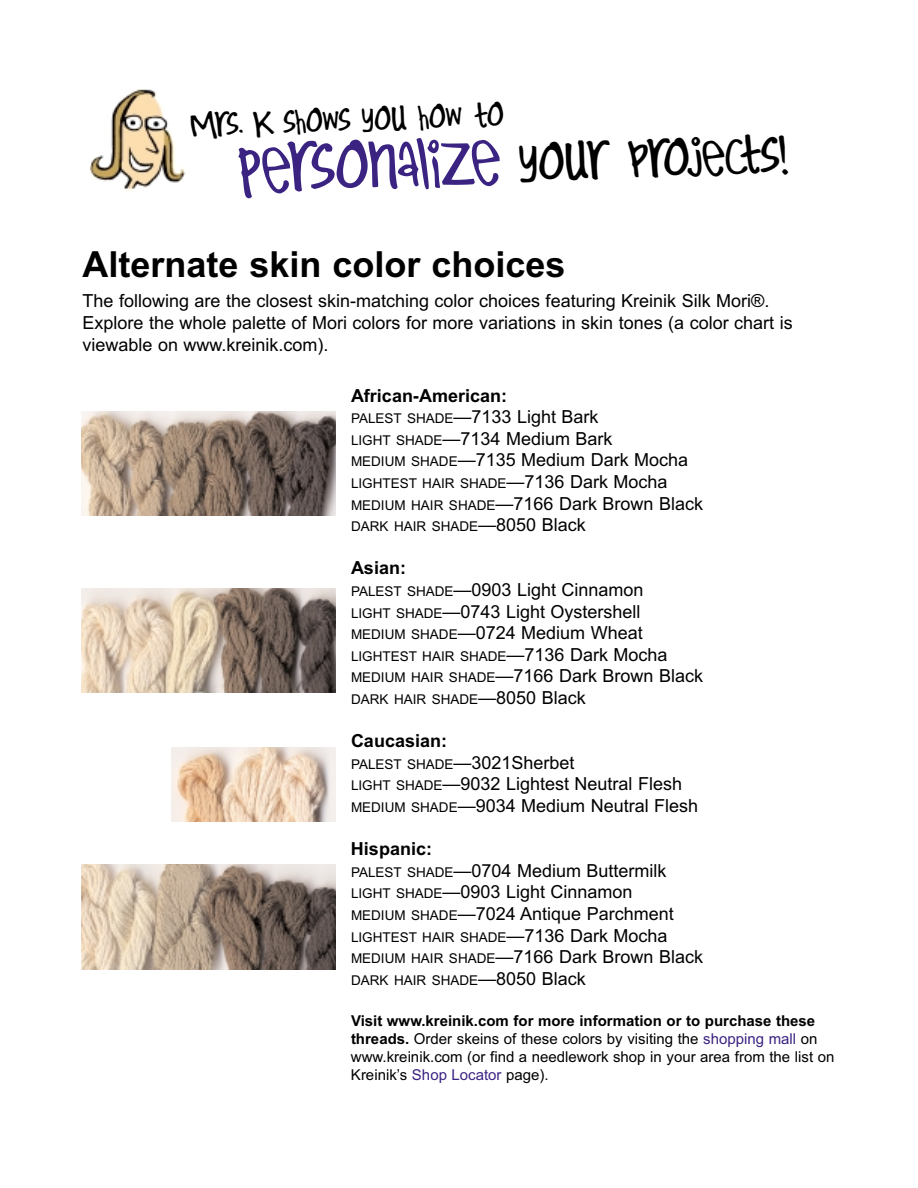
<style>
.page{position:relative;width:918px;height:1188px;background:#fff}
.page>*{position:absolute;margin:0;border:0;box-sizing:border-box;transform-origin:0 0}
.t1{font:42px "Kirby";color:#000}
.t2{font:36px "Arial Bold MS";color:#000}
.t3{font:27px "Kirby";color:#000}
.t4{font:18px/21.6px "Arial MS";color:#000}
.t5{font:18px "Arial Bold MS";color:#000}
.t6{font:15px/18px "Arial MS";color:#000}
.t7{font:15px "Arial Bold MS";color:#000}
.t8{font:13.5px "Arial MS";color:#000}
.s1{font-size:54px;color:#3b2382}
.s2{font-size:13.5px}
.s3{font-size:18px}
.s4{font-family:"Arial Bold MS"}
.s5{color:#3b2382}
</style>
<div class="page">
<img style="left:90px;top:89px;width:95px;height:102px">
<img style="left:81px;top:411px;width:255px;height:104px">
<img style="left:81px;top:589px;width:255px;height:103px">
<img style="left:171px;top:747px;width:165px;height:74px">
<img style="left:81px;top:865px;width:255px;height:105px">
<h3 class="t3" style="left:190px;top:113px;width:317px;rotate:-2deg">Mrs. K shows you how to</h3>
<h1 class="t1" style="left:237px;top:153px;width:554px;rotate:-2deg"><span class="s1">Personalize</span> your projects!</h1>
<h2 class="t2" style="left:82px;top:252px;width:485px">Alternate skin color choices</h2>
<p class="t4" style="left:82px;top:292px;width:712px">The following are the closest skin-matching color choices featuring Kreinik Silk Mori®.<br>Explore the whole palette of Mori colors for more variations in skin tones (a color chart is viewable on www.kreinik.com).</p>
<p class="t5" style="left:351px;top:389px;width:158px">African-American:</p>
<p class="t4" style="left:351px;top:408px;width:339px"><span class="s2">PALEST SHADE</span>—7133 Light Bark<br><span class="s2">LIGHT SHADE</span>—7134 Medium Bark<br><span class="s2">MEDIUM SHADE</span>—7135 Medium Dark Mocha</p>
<p class="t8" style="left:351px;top:478px;width:318px">LIGHTEST HAIR SHADE<span class="s3">—7136 Dark Mocha</span></p>
<p class="t4" style="left:351px;top:494px;width:354px"><span class="s2">MEDIUM HAIR SHADE</span>—7166 Dark Brown Black</p>
<p class="t8" style="left:351px;top:522px;width:236px">DARK HAIR SHADE<span class="s3">—8050 Black</span></p>
<p class="t5" style="left:351px;top:562px;width:57px">Asian:</p>
<p class="t4" style="left:351px;top:581px;width:294px"><span class="s2">PALEST SHADE</span>—0903 Light Cinnamon<br><span class="s2">LIGHT SHADE</span>—0743 Light Oystershell<br><span class="s2">MEDIUM SHADE</span>—0724 Medium Wheat</p>
<p class="t8" style="left:351px;top:651px;width:318px">LIGHTEST HAIR SHADE<span class="s3">—7136 Dark Mocha</span></p>
<p class="t4" style="left:351px;top:667px;width:354px"><span class="s2">MEDIUM HAIR SHADE</span>—7166 Dark Brown Black</p>
<p class="t8" style="left:351px;top:694px;width:236px">DARK HAIR SHADE<span class="s3">—8050 Black</span></p>
<p class="t5" style="left:351px;top:734px;width:98px">Caucasian:</p>
<p class="t4" style="left:351px;top:753px;width:349px"><span class="s2">PALEST SHADE</span>—3021Sherbet<br><span class="s2">LIGHT SHADE</span>—9032 Lightest Neutral Flesh<br><span class="s2">MEDIUM SHADE</span>—9034 Medium Neutral Flesh</p>
<p class="t5" style="left:351px;top:842px;width:83px">Hispanic:</p>
<p class="t4" style="left:351px;top:861px;width:324px"><span class="s2">PALEST SHADE</span>—0704 Medium Buttermilk<br><span class="s2">LIGHT SHADE</span>—0903 Light Cinnamon<br><span class="s2">MEDIUM SHADE</span>—7024 Antique Parchment</p>
<p class="t8" style="left:351px;top:932px;width:318px">LIGHTEST HAIR SHADE<span class="s3">—7136 Dark Mocha</span></p>
<p class="t4" style="left:351px;top:948px;width:354px"><span class="s2">MEDIUM HAIR SHADE</span>—7166 Dark Brown Black</p>
<p class="t8" style="left:351px;top:975px;width:236px">DARK HAIR SHADE<span class="s3">—8050 Black</span></p>
<p class="t7" style="left:351px;top:1015px;width:466px">Visit www.kreinik.com for more information or to purchase these</p>
<p class="t6" style="left:351px;top:1031px;width:485px"><span class="s4">threads.</span> Order skeins of these colors by visiting the <span class="s5">shopping mall</span> on www.kreinik.com (or find a needlework shop in your area from the list on<br>Kreinik’s <span class="s5">Shop Locator</span> page).</p>
</div>
